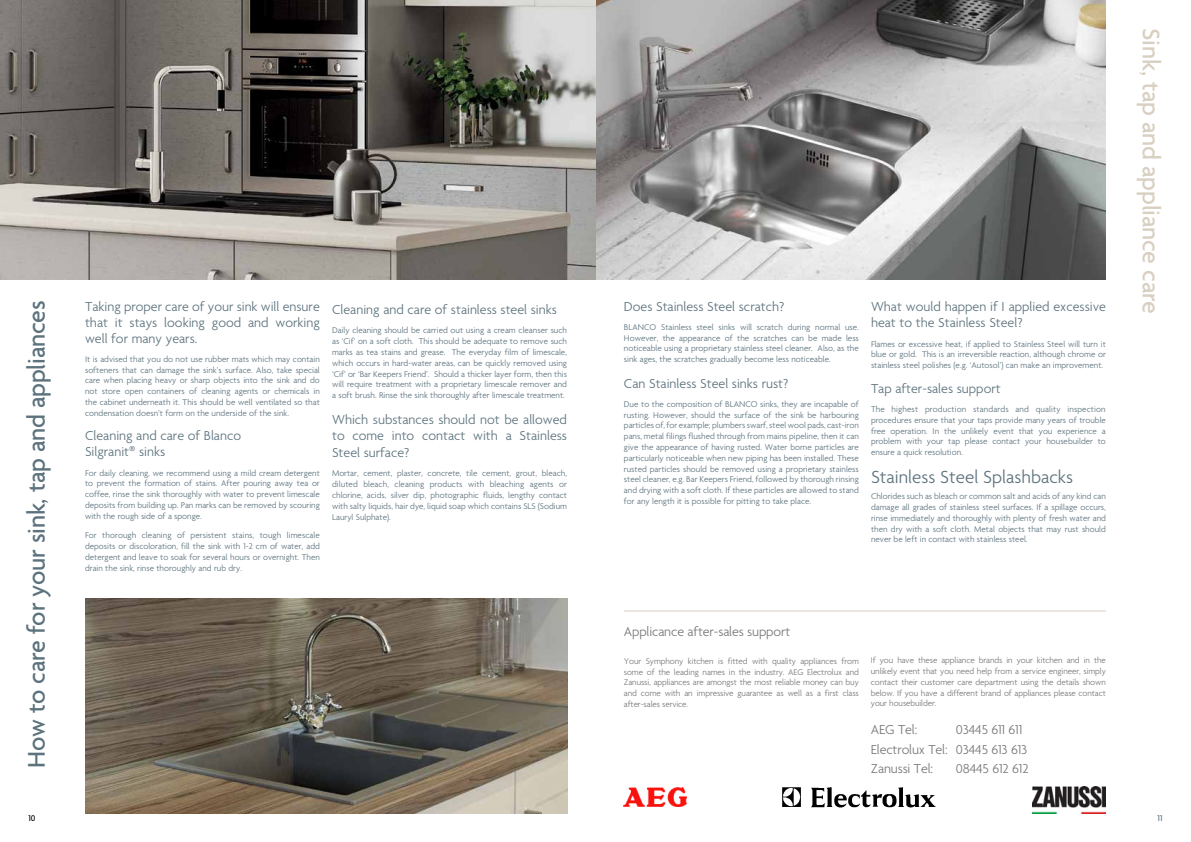
<style>
.page{position:relative;width:1191px;height:842px;background:#fff}
.page>*{position:absolute;margin:0;border:0;box-sizing:border-box;transform-origin:0 0}
.t1{font:500 26px "Agenda";letter-spacing:-.01em;color:#5c727d}
.t2{font:500 26px "Agenda";letter-spacing:-.01em;color:#d8cfc0}
.t3{font:300 19px "Agenda";color:#5c727d}
.t4{font:300 14px/16px "Agenda";color:#5c727d;text-align:justify}
.t5{font:300 14px/19.6px "Agenda";letter-spacing:-.01em;color:#77787b}
.t6{font:300 9px/10.8px "Agenda";color:#5c727d;text-align:justify}
.t7{font:300 9px/10.8px "Agenda";letter-spacing:-.01em;color:#77787b;text-align:justify}
.t8{font:500 9px "Agenda";color:#000}
.t9{font:500 9px "Agenda";color:#5c727d}
</style>
<div class="page">
<img style="left:624px;top:787px;width:63px;height:19px">
<img style="left:1032px;top:787px;width:74px;height:27px">
<img style="left:782px;top:787px;width:154px;height:21px">
<img style="left:85px;top:598px;width:482px;height:216px">
<img style="left:595px;top:0;width:511px;height:279px">
<svg style="left:0;top:0;width:595px;height:279px;background:#7a7671"></svg>
<hr style="left:624px;top:611px;width:482px;height:1px;background:#d8cfc0">
<h1 class="t1" style="left:23px;top:768px;width:469px;rotate:-90deg">How to care for your sink, tap and appliances</h1>
<h3 class="t4" style="left:85px;top:299px;width:236px">Taking proper care of your sink will ensure that it stays looking good and working well for many years.</h3>
<p class="t6" style="left:85px;top:354px;width:236px">It is advised that you do not use rubber mats which may contain softeners that can damage the sink’s surface. Also, take special care when placing heavy or sharp objects into the sink and do not store open containers of cleaning agents or chemicals in the cabinet underneath it. This should be well ventilated so that condensation doesn’t form on the underside of the sink.</p>
<h3 class="t4" style="left:85px;top:429px;width:157px">Cleaning and care of Blanco<br>Silgranit® sinks</h3>
<p class="t6" style="left:85px;top:468px;width:236px">For daily cleaning, we recommend using a mild cream detergent to prevent the formation of stains. After pouring away tea or coffee, rinse the sink thoroughly with water to prevent limescale deposits from building up. Pan marks can be removed by scouring with the rough side of a sponge.</p>
<p class="t6" style="left:85px;top:530px;width:236px">For thorough cleaning of persistent stains, tough limescale deposits or discoloration, fill the sink with 1-2 cm of water, add detergent and leave to soak for several hours or overnight. Then drain the sink, rinse thoroughly and rub dry.</p>
<h3 class="t4" style="left:332px;top:302px;width:226px">Cleaning and care of stainless steel sinks</h3>
<p class="t6" style="left:332px;top:326px;width:236px">Daily cleaning should be carried out using a cream cleanser such as ‘Cif’ on a soft cloth. This should be adequate to remove such marks as tea stains and grease. The everyday film of limescale, which occurs in hard-water areas, can be quickly removed using ‘Cif’ or ‘Bar Keepers Friend’. Should a thicker layer form, then this will require treatment with a proprietary limescale remover and a soft brush. Rinse the sink thoroughly after limescale treatment.</p>
<h3 class="t4" style="left:332px;top:411px;width:236px;line-height:16.8px">Which substances should not be allowed to come into contact with a Stainless Steel surface?</h3>
<p class="t6" style="left:332px;top:469px;width:236px">Mortar, cement, plaster, concrete, tile cement, grout, bleach, diluted bleach, cleaning products with bleaching agents or chlorine, acids, silver dip, photographic fluids, lengthy contact with salty liquids, hair dye, liquid soap which contains SLS (Sodium Lauryl Sulphate).</p>
<h3 class="t4" style="left:624px;top:299px;width:162px">Does Stainless Steel scratch?</h3>
<p class="t6" style="left:624px;top:322px;width:236px">BLANCO Stainless steel sinks will scratch during normal use.<br>However, the appearance of the scratches can be made less noticeable using a proprietary stainless steel cleaner. Also, as the sink ages, the scratches gradually become less noticeable.</p>
<h3 class="t4" style="left:624px;top:376px;width:166px">Can Stainless Steel sinks rust?</h3>
<p class="t6" style="left:624px;top:399px;width:236px">Due to the composition of BLANCO sinks, they are incapable of rusting. However, should the surface of the sink be harbouring particles of, for example; plumbers swarf, steel wool pads, cast-iron pans, metal filings flushed through from mains pipeline, then it can give the appearance of having rusted. Water borne particles are particularly noticeable when new piping has been installed. These rusted particles should be removed using a proprietary stainless steel cleaner, e.g. Bar Keepers Friend, followed by thorough rinsing and drying with a soft cloth. If these particles are allowed to stand for any length it is possible for pitting to take place.</p>
<h3 class="t4" style="left:871px;top:298px;width:236px;line-height:16.8px">What would happen if I applied excessive heat to the Stainless Steel?</h3>
<p class="t6" style="left:871px;top:339px;width:236px">Flames or excessive heat, if applied to Stainless Steel will turn it blue or gold. This is an irreversible reaction, although chrome or stainless steel polishes (e.g. ‘Autosol’) can make an improvement.</p>
<h3 class="t4" style="left:871px;top:381px;width:131px">Tap after-sales support</h3>
<p class="t6" style="left:871px;top:404px;width:236px">The highest production standards and quality inspection procedures ensure that your taps provide many years of trouble free operation. In the unlikely event that you experience a problem with your tap please contact your housebuilder to ensure a quick resolution.</p>
<h2 class="t3" style="left:871px;top:466px;width:204px">Stainless Steel Splashbacks</h2>
<p class="t6" style="left:871px;top:491px;width:236px">Chlorides such as bleach or common salt and acids of any kind can damage all grades of stainless steel surfaces. If a spillage occurs, rinse immediately and thoroughly with plenty of fresh water and then dry with a soft cloth. Metal objects that may rust should never be left in contact with stainless steel.</p>
<h1 class="t2" style="left:1165px;top:28px;width:287px;rotate:90deg">Sink, tap and appliance care</h1>
<h3 class="t5" style="left:624px;top:623px;width:168px">Applicance after-sales support</h3>
<p class="t7" style="left:624px;top:656px;width:236px">Your Symphony kitchen is fitted with quality appliances from some of the leading names in the industry. AEG Electrolux and Zanussi, appliances are amongst the most reliable money can buy and come with an impressive guarantee as well as a first class after-sales service.</p>
<p class="t7" style="left:871px;top:655px;width:236px">If you have these appliance brands in your kitchen and in the unlikely event that you need help from a service engineer, simply contact their customer care department using the details shown below. If you have a different brand of appliances please contact your housebuilder.</p>
<h3 class="t5" style="left:871px;top:720px;width:48px">AEG Tel:</h3>
<h3 class="t5" style="left:871px;top:720px;width:158px;text-indent:85px">03445 611 611<br>Electrolux Tel: 03445 613 613<br>Zanussi Tel:</h3>
<h3 class="t5" style="left:956px;top:760px;width:74px">08445 612 612</h3>
<p class="t8" style="left:28px;top:813px;width:9px">10</p>
<p class="t9" style="left:1157px;top:813px;width:6px">11</p>
</div>
